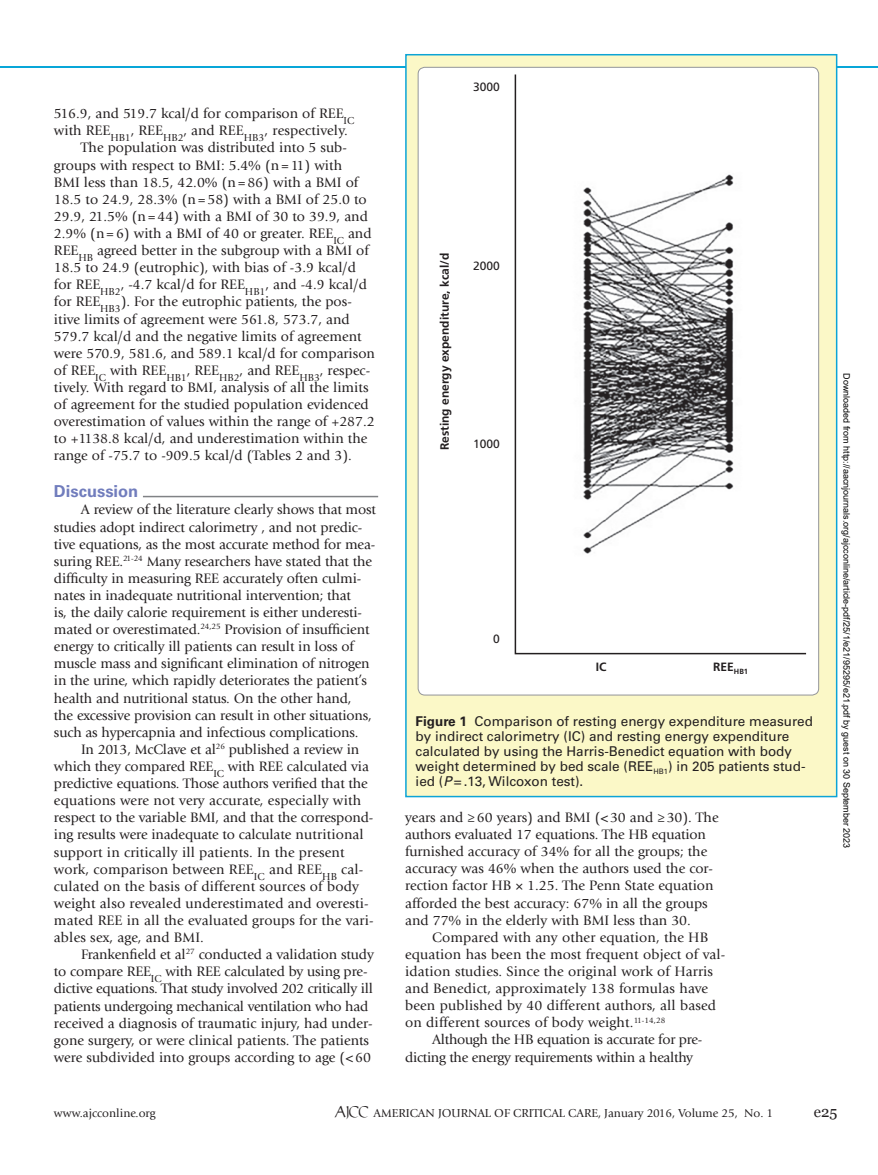
<style>
.page{position:relative;width:878px;height:1175px;background:#fff}
.page>*{position:absolute;margin:0;border:0;box-sizing:border-box;transform-origin:0 0}
.t1{font:700 16.5px "Univers LT Std";color:#717dbd}
.t2{font:15px "Georgia";color:#231f20}
.t3{font:14.25px/17.1px "Giovanni Std";color:#231f20}
.t4{font:14.25px "Giovanni Std";letter-spacing:-.02em;color:#231f20}
.t5{font:13.5px/15px "Univers LT Std";color:#231f20}
.t6{font:12px "Giovanni Std";color:#231f20}
.t7{font:700 12px "Frutiger";color:#231f20}
.t8{font:12px "Frutiger";color:#231f20}
.t9{font:9px "Arial";color:#000}
.s1{font-weight:700}
.s2{font-style:italic}
.s3{font-family:"Publius";font-size:13.5px}
</style>
<div class="page">
<hr style="left:0;top:66px;width:878px;height:2px;background:#08a6d8">
<hr style="left:143px;top:496px;width:235px;height:1px;background:#808285">
<div style="left:406px;top:55px;width:430px;height:741px;background:#fbf8c7"></div>
<div style="left:405px;top:54px;width:432px;height:743px;border:2px solid #0ca4d6"></div>
<div style="left:418px;top:67px;width:400px;height:628px;background:#fff"></div>
<svg style="left:514px;top:73px;width:293px;height:582px;background:#e5e5e5"></svg>
<p class="t3" style="left:54px;top:105px;width:302px">516.9, and 519.7 kcal/d for comparison of REE<sub>IC</sub></p>
<p class="t3" style="left:54px;top:122px;width:295px">with REE<sub>HB1</sub>, REE<sub>HB2</sub>, and REE<sub>HB3</sub>, respectively.</p>
<p class="t3" style="left:81px;top:139px;width:267px">The population was distributed into 5 sub-</p>
<p class="t3" style="left:54px;top:156px;width:290px">groups with respect to BMI: 5.4% (n=11) with</p>
<p class="t3" style="left:54px;top:174px;width:306px">BMI less than 18.5, 42.0% (n=86) with a BMI of</p>
<p class="t3" style="left:54px;top:191px;width:314px">18.5 to 24.9, 28.3% (n=58) with a BMI of 25.0 to</p>
<p class="t3" style="left:54px;top:208px;width:315px">29.9, 21.5% (n=44) with a BMI of 30 to 39.9, and</p>
<p class="t3" style="left:54px;top:225px;width:319px">2.9% (n=6) with a BMI of 40 or greater. REE<sub>IC</sub> and</p>
<p class="t3" style="left:54px;top:242px;width:316px">REE<sub>HB</sub> agreed better in the subgroup with a BMI of</p>
<p class="t3" style="left:54px;top:259px;width:303px">18.5 to 24.9 (eutrophic), with bias of -3.9 kcal/d</p>
<p class="t3" style="left:54px;top:276px;width:314px">for REE<sub>HB2</sub>, -4.7 kcal/d for REE<sub>HB1</sub>, and -4.9 kcal/d</p>
<p class="t3" style="left:54px;top:293px;width:299px">for REE<sub>HB3</sub>). For the eutrophic patients, the pos-</p>
<p class="t3" style="left:54px;top:310px;width:297px">itive limits of agreement were 561.8, 573.7, and</p>
<p class="t3" style="left:54px;top:327px;width:309px">579.7 kcal/d and the negative limits of agreement</p>
<p class="t3" style="left:54px;top:345px;width:322px">were 570.9, 581.6, and 589.1 kcal/d for comparison</p>
<p class="t3" style="left:54px;top:362px;width:318px">of REE<sub>IC</sub> with REE<sub>HB1</sub>, REE<sub>HB2</sub>, and REE<sub>HB3</sub>, respec-</p>
<p class="t3" style="left:54px;top:379px;width:316px">tively. With regard to BMI, analysis of all the limits</p>
<p class="t3" style="left:54px;top:396px;width:316px">of agreement for the studied population evidenced</p>
<p class="t3" style="left:54px;top:413px;width:322px">overestimation of values within the range of +287.2</p>
<p class="t3" style="left:54px;top:430px;width:315px">to +1138.8 kcal/d, and underestimation within the</p>
<p class="t3" style="left:54px;top:447px;width:299px">range of -75.7 to -909.5 kcal/d (Tables 2 and 3).</p>
<p class="t1" style="left:54px;top:482px;width:86px">Discussion</p>
<p class="t3" style="left:54px;top:501px;width:323px;text-indent:27px">A review of the literature clearly shows that most studies adopt indirect calorimetry , and not predic&shy;tive equations, as the most accurate method for mea&shy;suring REE.<sup>21-24</sup> Many researchers have stated that the difficulty in measuring REE accurately often culmi&shy;nates in inadequate nutritional intervention; that<br>is, the daily calorie requirement is either underesti&shy;mated or overestimated.<sup>24,25</sup> Provision of insufficient energy to critically ill patients can result in loss of muscle mass and significant elimination of nitrogen in the urine, which rapidly deteriorates the patient’s health and nutritional status. On the other hand,<br>the excessive provision can result in other situations, such as hypercapnia and infectious complications.</p>
<p class="t3" style="left:54px;top:741px;width:321px;text-indent:27px">In 2013, McClave et al<sup>26</sup> published a review in which they compared REE<sub>IC</sub> with REE calculated via predictive equations. Those authors verified that the equations were not very accurate, especially with respect to the variable BMI, and that the correspond&shy;ing results were inadequate to calculate nutritional support in critically ill patients. In the present work, comparison between REE<sub>IC</sub> and REE<sub>HB</sub> cal&shy;culated on the basis of different sources of body weight also revealed underestimated and overesti&shy;mated REE in all the evaluated groups for the vari&shy;ables sex, age, and BMI.</p>
<p class="t3" style="left:54px;top:946px;width:321px;text-indent:27px">Frankenfield et al<sup>27</sup> conducted a validation study to compare REE<sub>IC</sub> with REE calculated by using pre&shy;dictive equations. That study involved 202 critically ill patients undergoing mechanical ventilation who had received a diagnosis of traumatic injury, had under&shy;gone surgery, or were clinical patients. The patients were subdivided into groups according to age (&lt; 60</p>
<p class="t8" style="left:473px;top:80px;width:28px">3000</p>
<p class="t7" style="left:437px;top:450px;width:199px;rotate:-90deg">Resting energy expenditure, kcal/d</p>
<p class="t8" style="left:473px;top:259px;width:28px">2000</p>
<p class="t8" style="left:473px;top:436px;width:28px">1000</p>
<p class="t8" style="left:493px;top:631px;width:8px">0</p>
<p class="t7" style="left:595px;top:660px;width:12px">IC</p>
<p class="t7" style="left:713px;top:660px;width:36px">REE<sub>HB1</sub></p>
<p class="t5" style="left:415px;top:714px;width:399px"><span class="s1">Figure 1</span> Comparison of resting energy expenditure measured by indirect calorimetry (IC) and resting energy expenditure calculated by using the Harris-Benedict equation with body weight determined by bed scale (REE<sub>HB1</sub>) in 205 patients stud&shy;ied (<span class="s2">P</span> = .13, Wilcoxon test).</p>
<p class="t3" style="left:405px;top:809px;width:315px">years and ≥ 60 years) and BMI (&lt; 30 and ≥ 30). The authors evaluated 17 equations. The HB equation furnished accuracy of 34% for all the groups; the accuracy was 46% when the authors used the cor&shy;rection factor HB 1.25. The Penn State equation afforded the best accuracy: 67% in all the groups and 77% in the elderly with BMI less than 30.</p>
<p class="t3" style="left:432px;top:928px;width:277px">Compared with any other equation, the HB</p>
<p class="t3" style="left:405px;top:945px;width:322px">equation has been the most frequent object of val-</p>
<p class="t3" style="left:405px;top:963px;width:309px">idation studies. Since the original work of Harris</p>
<p class="t3" style="left:405px;top:980px;width:304px">and Benedict, approximately 138 formulas have</p>
<p class="t3" style="left:405px;top:997px;width:312px">been published by 40 different authors, all based</p>
<p class="t3" style="left:405px;top:1014px;width:262px">on different sources of body weight.<sup>11-14,28</sup></p>
<p class="t4" style="left:432px;top:1031px;width:272px">Although the HB equation is accurate for pre-</p>
<p class="t4" style="left:405px;top:1048px;width:289px">dicting the energy requirements within a healthy</p>
<p class="t9" style="left:850px;top:373px;width:476px;rotate:90deg">Downloaded from http://aacnjournals.org/ajcconline/article-pdf/25/1/e21/95295/e21.pdf by guest on 30 September 2023</p>
<p class="t6" style="left:54px;top:1106px;width:103px">www.ajcconline.org</p>
<p class="t6" style="left:334px;top:1106px;width:440px"><span class="s3">AJCC</span> AMERICAN JOURNAL OF CRITICAL CARE, January 2016, Volume 25, No. 1</p>
<p class="t2" style="left:813px;top:1102px;width:25px">e25</p>
</div>
